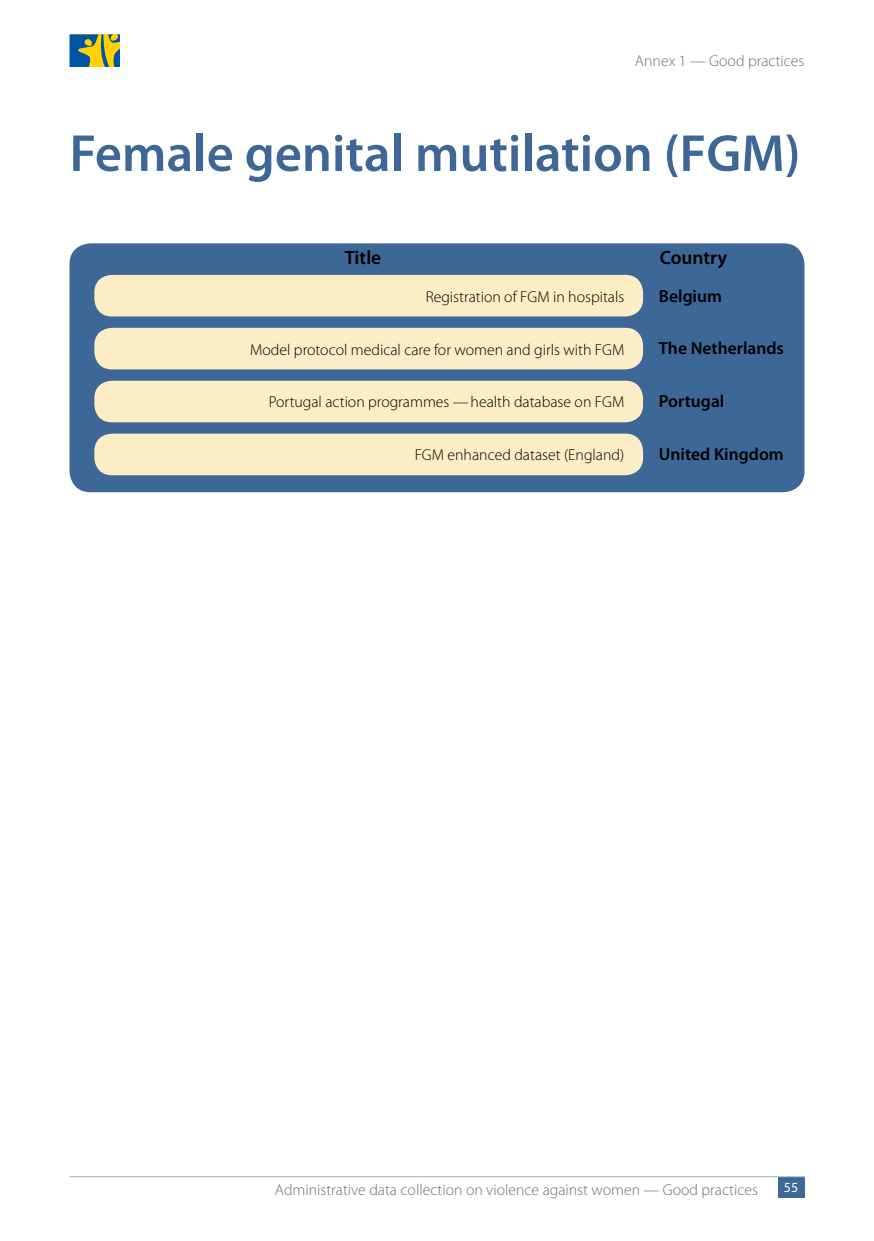
<style>
.page{position:relative;width:874px;height:1241px;background:#fff}
.page>*{position:absolute;margin:0;border:0;box-sizing:border-box;transform-origin:0 0}
.t1{font:600 52.5px "Myriad Pro";color:#3c6797}
.t2{font:600 19.25px "Myriad Pro";color:#000}
.t3{font:600 17.5px "Myriad Pro";color:#000}
.t4{font:300 15.75px "Myriad Pro";color:#000}
.t5{font:300 15.75px "Myriad Pro";color:#6d6e71}
.t6{font:14px "Myriad Pro";color:#fff}
</style>
<div class="page">
<div style="left:777px;top:1176px;width:27px;height:21px;background:#3c6797"></div>
<hr style="left:69px;top:1176px;width:735px;height:1px;background:#9fadce">
<svg style="left:69px;top:34px;width:51px;height:33px;background:#799058"></svg>
<div style="left:69px;top:243px;width:735px;height:249px;background:#3c6797;border-radius:21px"></div>
<div style="left:94px;top:275px;width:548px;height:41px;background:#fcedc6;border-radius:17px"></div>
<div style="left:94px;top:328px;width:548px;height:41px;background:#fcedc6;border-radius:17px"></div>
<div style="left:94px;top:380px;width:548px;height:42px;background:#fcedc6;border-radius:17px"></div>
<div style="left:94px;top:433px;width:548px;height:42px;background:#fcedc6;border-radius:17px"></div>
<p class="t5" style="left:634px;top:52px;width:171px">Annex 1 — Good practices</p>
<h1 class="t1" style="left:69px;top:120px;width:732px">Female genital mutilation (FGM)</h1>
<p class="t2" style="left:345px;top:245px;width:38px">Title</p>
<p class="t2" style="left:659px;top:245px;width:69px">Country</p>
<p class="t3" style="left:658px;top:285px;width:64px">Belgium</p>
<p class="t3" style="left:658px;top:337px;width:126px">The Netherlands</p>
<p class="t3" style="left:658px;top:390px;width:67px">Portugal</p>
<p class="t3" style="left:658px;top:442px;width:126px">United Kingdom</p>
<p class="t4" style="left:425px;top:287px;width:200px">Registration of FGM in hospitals</p>
<p class="t4" style="left:250px;top:340px;width:375px">Model protocol medical care for women and girls with FGM</p>
<p class="t4" style="left:268px;top:393px;width:357px">Portugal action programmes —health database on FGM</p>
<p class="t4" style="left:414px;top:446px;width:211px">FGM enhanced dataset (England)</p>
<p class="t5" style="left:275px;top:1180px;width:484px">Administrative data collection on violence against women — Good practices</p>
<p class="t6" style="left:783px;top:1178px;width:16px">55</p>
</div>
